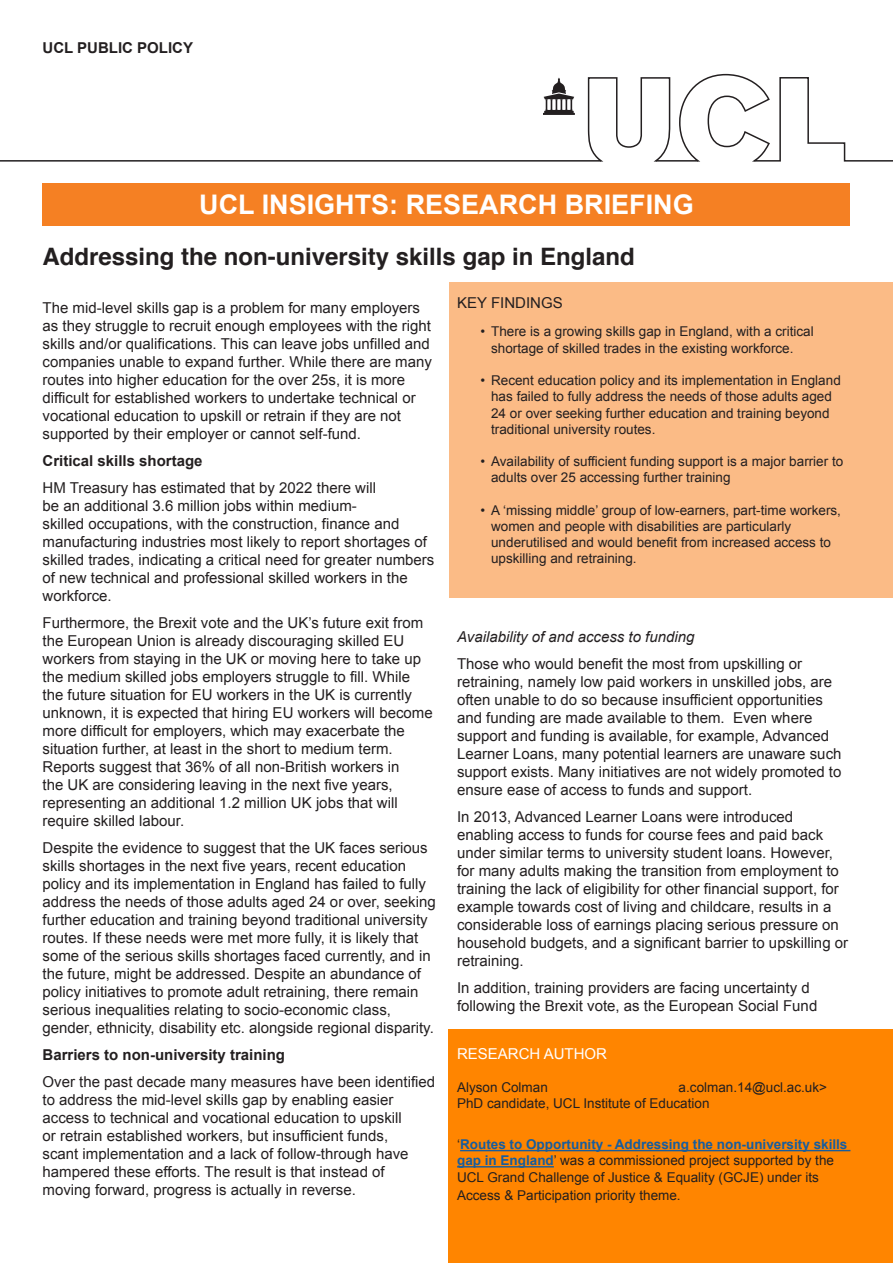
<style>
.page{position:relative;width:893px;height:1263px;background:#fff}
.page>*{position:absolute;margin:0;border:0;box-sizing:border-box;transform-origin:0 0}
.t1{font:700 27px "Arial";color:#fff}
.Standfirst{font:700 24px "Helvetica";color:#231f20}
.Body_text{font:15px/18px "Arial";color:#231f20}
.Body_text-2{font:700 15px "Arial";color:#231f20}
.Body_text-3{font:italic 15px "Arial";color:#231f20}
.Box___Title___CAPS{font:15px "Arial";color:#fff}
.Box___Title___CAPS-2{font:15px "Arial";color:#231f20}
.Box___Text{font:13.5px/16.2px "Arial";color:#231f20}
.s1{font-weight:700;color:#175d9e}
</style>
<div class="page">
<div style="left:448px;top:1030px;width:445px;height:233px;background:#ff8500"></div>
<div style="left:450px;top:282px;width:443px;height:315px;background:#fbbb86"></div>
<svg style="left:0;top:73px;width:893px;height:89px"></svg>
<div style="left:43px;top:183px;width:807px;height:42px;background:#f58023"></div>
<hr style="left:460px;top:1150px;width:390px;height:1px;background:#175d9e">
<hr style="left:457px;top:1166px;width:97px;height:1px;background:#175d9e">
<p class="Body_text-2" style="left:43px;top:38px;width:152px">UCL PUBLIC POLICY</p>
<p class="t1" style="left:199px;top:187px;width:496px">UCL INSIGHTS: RESEARCH BRIEFING</p>
<p class="Standfirst" style="left:43px;top:237px;width:594px">Addressing the non-university skills gap in England</p>
<p class="Body_text" style="left:43px;top:299px;width:391px">The mid-level skills gap is a problem for many employers as they struggle to recruit enough employees with the right skills and/or qualifications. This can leave jobs unfilled and companies unable to expand further. While there are many routes into higher education for the over 25s, it is more difficult for established workers to undertake technical or vocational education to upskill or retrain if they are not supported by their employer or cannot self-fund.</p>
<p class="Body_text-2" style="left:43px;top:451px;width:162px">Critical skills shortage</p>
<p class="Body_text" style="left:43px;top:479px;width:393px">HM Treasury has estimated that by 2022 there will<br>be an additional 3.6 million jobs within medium-<br>skilled occupations, with the construction, finance and manufacturing industries most likely to report shortages of skilled trades, indicating a critical need for greater numbers of new technical and professional skilled workers in the workforce.</p>
<p class="Body_text" style="left:43px;top:614px;width:392px">Furthermore, the Brexit vote and the UK’s future exit from the European Union is already discouraging skilled EU workers from staying in the UK or moving here to take up the medium skilled jobs employers struggle to fill. While the future situation for EU workers in the UK is currently unknown, it is expected that hiring EU workers will become more difficult for employers, which may exacerbate the situation further, at least in the short to medium term.<br>Reports suggest that 36% of all non-British workers in<br>the UK are considering leaving in the next five years, representing an additional 1.2 million UK jobs that will require skilled labour.</p>
<p class="Body_text" style="left:43px;top:839px;width:395px">Despite the evidence to suggest that the UK faces serious skills shortages in the next five years, recent education policy and its implementation in England has failed to fully address the needs of those adults aged 24 or over, seeking further education and training beyond traditional university routes. If these needs were met more fully, it is likely that some of the serious skills shortages faced currently, and in the future, might be addressed. Despite an abundance of policy initiatives to promote adult retraining, there remain serious inequalities relating to socio-economic class, gender, ethnicity, disability etc. alongside regional disparity.</p>
<p class="Body_text-2" style="left:43px;top:1045px;width:244px">Barriers to non-university training</p>
<p class="Body_text" style="left:43px;top:1073px;width:394px">Over the past decade many measures have been identified to address the mid-level skills gap by enabling easier access to technical and vocational education to upskill<br>or retrain established workers, but insufficient funds,<br>scant implementation and a lack of follow-through have hampered these efforts. The result is that instead of moving forward, progress is actually in reverse.</p>
<p class="Box___Title___CAPS-2" style="left:457px;top:292px;width:107px">KEY FINDINGS</p>
<p class="Box___Text" style="left:491px;top:324px;width:324px;text-indent:-11px">• There is a growing skills gap in England, with a critical shortage of skilled trades in the existing workforce.</p>
<p class="Box___Text" style="left:491px;top:372px;width:351px;text-indent:-11px">• Recent education policy and its implementation in England has failed to fully address the needs of those adults aged 24 or over seeking further education and training beyond traditional university routes.</p>
<p class="Box___Text" style="left:491px;top:453px;width:354px;text-indent:-11px">• Availability of sufficient funding support is a major barrier to adults over 25 accessing further training</p>
<p class="Box___Text" style="left:491px;top:502px;width:351px;text-indent:-11px">• A ‘missing middle’ group of low-earners, part-time workers, women and people with disabilities are particularly underutilised and would benefit from increased access to upskilling and retraining.</p>
<p class="Body_text-3" style="left:457px;top:627px;width:239px">Availability of and access to funding</p>
<p class="Body_text" style="left:457px;top:655px;width:386px">Those who would benefit the most from upskilling or retraining, namely low paid workers in unskilled jobs, are often unable to do so because insufficient opportunities and funding are made available to them. Even where support and funding is available, for example, Advanced Learner Loans, many potential learners are unaware such support exists. Many initiatives are not widely promoted to ensure ease of access to funds and support.</p>
<p class="Body_text" style="left:457px;top:808px;width:393px">In 2013, Advanced Learner Loans were introduced enabling access to funds for course fees and paid back under similar terms to university student loans. However, for many adults making the transition from employment to training the lack of eligibility for other financial support, for example towards cost of living and childcare, results in a considerable loss of earnings placing serious pressure on household budgets, and a significant barrier to upskilling or retraining.</p>
<p class="Body_text" style="left:457px;top:979px;width:362px">In addition, training providers are facing uncertainty d following the Brexit vote, as the European Social Fund</p>
<p class="Box___Title___CAPS" style="left:457px;top:1044px;width:152px">RESEARCH AUTHOR</p>
<p class="Box___Text" style="left:457px;top:1079px;width:92px">Alyson Colman</p>
<p class="Box___Text" style="left:679px;top:1079px;width:150px">a.colman.14@ucl.ac.uk&gt;</p>
<p class="Box___Text" style="left:457px;top:1095px;width:254px">PhD candidate, UCL Institute of Education</p>
<p class="Box___Text" style="left:457px;top:1136px;width:392px">‘<span class="s1">Routes to Opportunity - Addressing the non-university skills gap in England</span>’ was a commissioned project supported by the<br>UCL Grand Challenge of Justice &amp; Equality (GCJE) under its</p>
<p class="Box___Text" style="left:457px;top:1187px;width:225px">Access &amp; Participation priority theme.</p>
</div>
